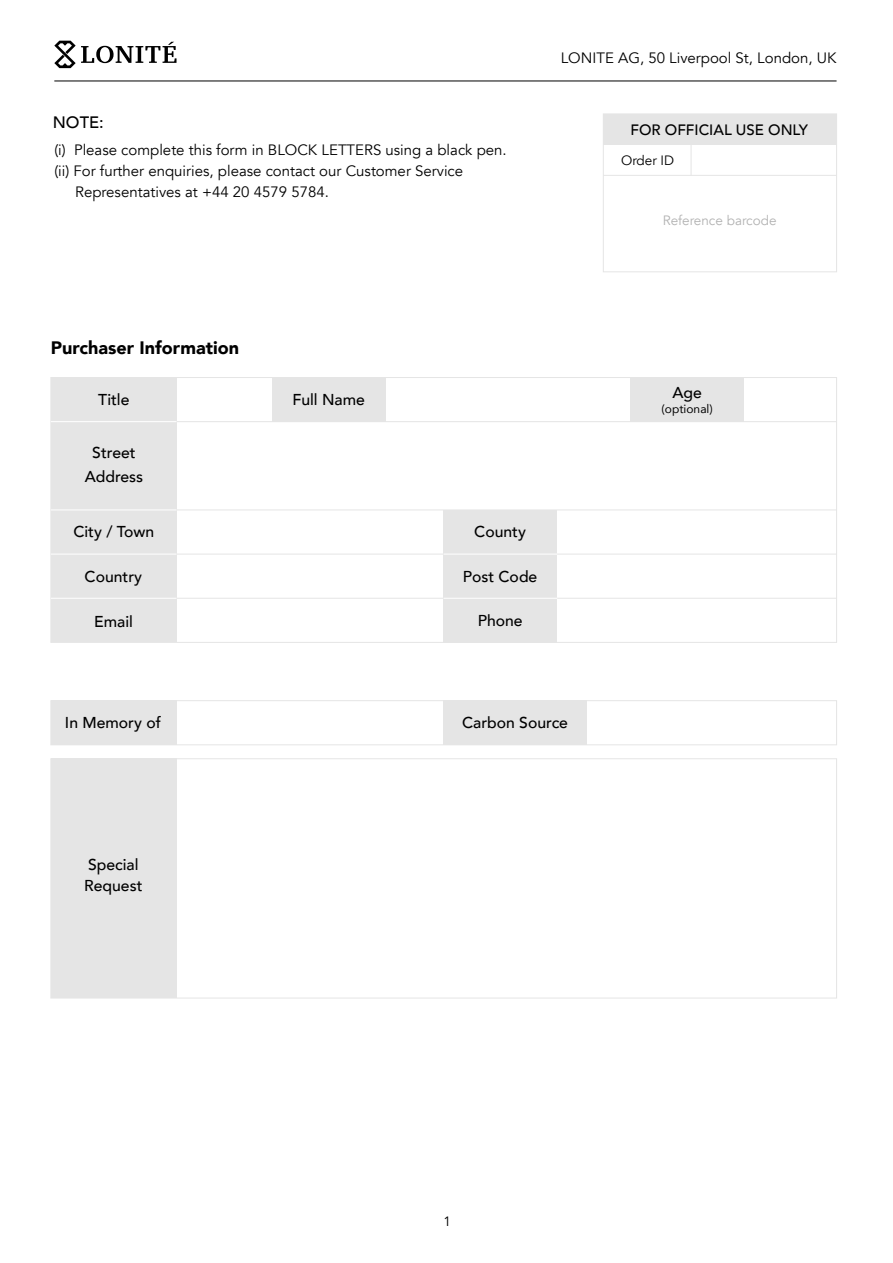
<style>
.page{position:relative;width:893px;height:1263px;background:#fff}
.page>*{position:absolute;margin:0;border:0;box-sizing:border-box;transform-origin:0 0}
.t1{font:900 18px "Avenir";color:#000}
.t2{font:500 16.5px "Avenir";color:#000}
.t3{font:500 15.75px/24.5px "Avenir";color:#000;text-align:center}
.t4{font:15px "Avenir";color:#000}
.t5{font:500 15px "Avenir";color:#000}
.t6{font:13.5px "Avenir";color:#b2b2b2}
.t7{font:13.5px "Avenir";color:#000}
.t8{font:12px "Avenir";color:#000}
</style>
<div class="page">
<svg style="left:54px;top:41px;width:123px;height:27px"></svg>
<hr style="left:54px;top:81px;width:783px;height:1px;background:#000">
<div style="left:51px;top:377px;width:126px;height:265px;background:#e5e5e5"></div>
<hr style="left:177px;top:421px;width:659px;height:1px;background:#e5e5e5">
<hr style="left:177px;top:510px;width:659px;height:1px;background:#e5e5e5">
<hr style="left:177px;top:554px;width:659px;height:1px;background:#e5e5e5">
<hr style="left:177px;top:598px;width:659px;height:1px;background:#e5e5e5">
<hr style="left:51px;top:421px;width:126px;height:1px;background:#fff">
<div style="left:444px;top:510px;width:113px;height:132px;background:#e5e5e5"></div>
<hr style="left:444px;top:598px;width:113px;height:1px;background:#fff">
<hr style="left:444px;top:554px;width:113px;height:1px;background:#fff">
<hr style="left:51px;top:510px;width:126px;height:1px;background:#fff">
<hr style="left:51px;top:554px;width:126px;height:1px;background:#fff">
<hr style="left:51px;top:598px;width:126px;height:1px;background:#fff">
<div style="left:50px;top:700px;width:787px;height:45px;border:1px solid #e5e5e5"></div>
<div style="left:51px;top:701px;width:126px;height:44px;background:#e5e5e5"></div>
<div style="left:51px;top:759px;width:126px;height:239px;background:#e5e5e5"></div>
<div style="left:603px;top:114px;width:234px;height:31px;background:#e5e5e5"></div>
<hr style="left:603px;top:175px;width:234px;height:1px;background:#e5e5e5">
<div style="left:603px;top:114px;width:234px;height:158px;border:1px solid #e5e5e5"></div>
<hr style="left:691px;top:145px;width:1px;height:30px;background:#e5e5e5">
<div style="left:630px;top:377px;width:114px;height:45px;background:#e5e5e5"></div>
<div style="left:272px;top:377px;width:114px;height:45px;background:#e5e5e5"></div>
<div style="left:444px;top:701px;width:143px;height:44px;background:#e5e5e5"></div>
<p class="t2" style="left:53px;top:111px;width:53px">NOTE:</p>
<p class="t4" style="left:54px;top:140px;width:454px">(i) Please complete this form in BLOCK LETTERS using a black pen.</p>
<p class="t4" style="left:54px;top:161px;width:410px">(ii) For further enquiries, please contact our Customer Service</p>
<p class="t4" style="left:75px;top:182px;width:255px">Representatives at +44 20 4579 5784.</p>
<p class="t4" style="left:561px;top:48px;width:277px">LONITE AG, 50 Liverpool St, London, UK</p>
<p class="t5" style="left:630px;top:120px;width:179px">FOR OFFICIAL USE ONLY</p>
<p class="t7" style="left:621px;top:152px;width:55px">Order ID</p>
<p class="t6" style="left:663px;top:211px;width:115px">Reference barcode</p>
<p class="t1" style="left:51px;top:336px;width:190px">Purchaser Information</p>
<p class="t3" style="left:98px;top:388px;width:33px">Title</p>
<p class="t3" style="left:85px;top:441px;width:60px">Street<br>Address</p>
<p class="t3" style="left:73px;top:520px;width:82px">City / Town</p>
<p class="t3" style="left:85px;top:565px;width:59px">Country</p>
<p class="t3" style="left:94px;top:609px;width:40px">Email</p>
<p class="t3" style="left:292px;top:388px;width:74px">Full Name</p>
<p class="t3" style="left:474px;top:520px;width:53px">County</p>
<p class="t3" style="left:463px;top:565px;width:76px">Post Code</p>
<p class="t3" style="left:478px;top:609px;width:46px">Phone</p>
<p class="t3" style="left:672px;top:381px;width:31px">Age</p>
<p class="t8" style="left:662px;top:401px;width:53px">(optional)</p>
<p class="t3" style="left:65px;top:711px;width:97px">In Memory of</p>
<p class="t3" style="left:84px;top:855px;width:60px;line-height:21px;text-align:left">Special<br>Request</p>
<p class="t3" style="left:462px;top:711px;width:107px">Carbon Source</p>
<p class="t7" style="left:443px;top:1212px;width:9px">1</p>
</div>
